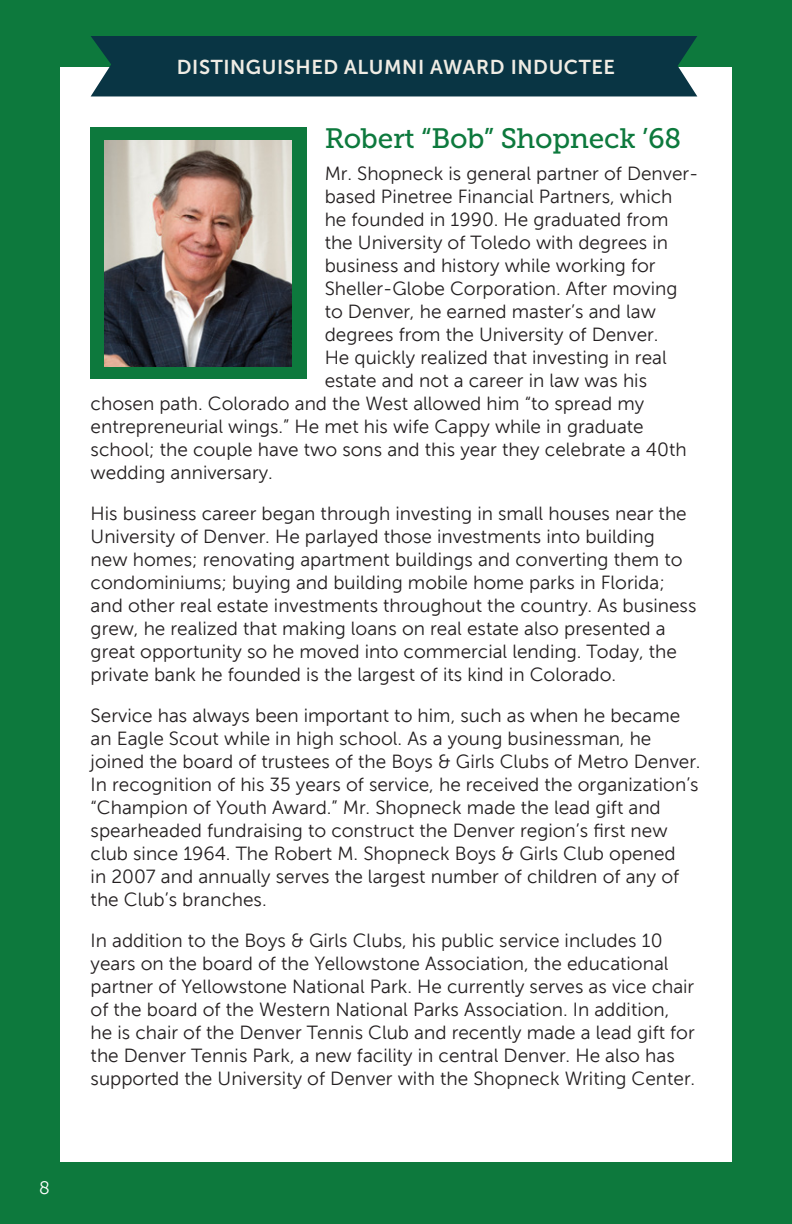
<style>
.page{position:relative;width:792px;height:1224px;background:#0d793d}
.page>*{position:absolute;margin:0;border:0;box-sizing:border-box;transform-origin:0 0}
.Name{font:28px "Museo Slab 500";letter-spacing:-.01em;color:#0d793d}
.t1{font:20px "Museo Sans 700";letter-spacing:.03em;color:#efece4}
.t2{font:19px/23px "Museo Sans 300";color:#231f20}
.t3{font:18px "Museo Slab 300";color:#fff}
</style>
<div class="page">
<div style="left:60px;top:68px;width:672px;height:1094px;background:#fff"></div>
<div style="left:91px;top:36px;width:606px;height:60px;background:#093544"></div>
<div style="left:90px;top:127px;width:217px;height:252px;background:#0d793d"></div>
<img style="left:105px;top:141px;width:187px;height:226px">
<p class="t3" style="left:39px;top:1178px;width:12px">8</p>
<p class="t1" style="left:177px;top:56px;width:440px">DISTINGUISHED ALUMNI AWARD INDUCTEE</p>
<p class="Name" style="left:325px;top:123px;width:358px">Robert “Bob” Shopneck ’68</p>
<p class="t2" style="left:325px;top:162px;width:375px">Mr. Shopneck is general partner of Denver-</p>
<p class="t2" style="left:325px;top:185px;width:349px">based Pinetree Financial Partners, which</p>
<p class="t2" style="left:325px;top:208px;width:345px">he founded in 1990. He graduated from</p>
<p class="t2" style="left:325px;top:231px;width:345px">the University of Toledo with degrees in</p>
<p class="t2" style="left:325px;top:254px;width:332px">business and history while working for</p>
<p class="t2" style="left:325px;top:277px;width:354px">Sheller-Globe Corporation. After moving</p>
<p class="t2" style="left:325px;top:300px;width:333px">to Denver, he earned master’s and law</p>
<p class="t2" style="left:325px;top:323px;width:335px">degrees from the University of Denver.</p>
<p class="t2" style="left:325px;top:346px;width:344px">He quickly realized that investing in real</p>
<p class="t2" style="left:325px;top:369px;width:324px">estate and not a career in law was his</p>
<p class="t2" style="left:91px;top:392px;width:555px">chosen path. Colorado and the West allowed him “to spread my</p>
<p class="t2" style="left:91px;top:415px;width:555px">entrepreneurial wings.” He met his wife Cappy while in graduate</p>
<p class="t2" style="left:91px;top:438px;width:598px">school; the couple have two sons and this year they celebrate a 40th</p>
<p class="t2" style="left:91px;top:461px;width:184px">wedding anniversary.</p>
<p class="t2" style="left:91px;top:502px;width:607px">His business career began through investing in small houses near the University of Denver. He parlayed those investments into building new homes; renovating apartment buildings and converting them to condominiums; buying and building mobile home parks in Florida; and other real estate investments throughout the country. As business grew, he realized that making loans on real estate also presented a great opportunity so he moved into commercial lending. Today, the private bank he founded is the largest of its kind in Colorado.</p>
<p class="t2" style="left:91px;top:704px;width:611px">Service has always been important to him, such as when he became an Eagle Scout while in high school. As a young businessman, he joined the board of trustees of the Boys &amp; Girls Clubs of Metro Denver.<br>In recognition of his 35 years of service, he received the organization’s “Champion of Youth Award.” Mr. Shopneck made the lead gift and spearheaded fundraising to construct the Denver region’s first new club since 1964. The Robert M. Shopneck Boys &amp; Girls Club opened<br>in 2007 and annually serves the largest number of children of any of the Club’s branches.</p>
<p class="t2" style="left:91px;top:929px;width:606px">In addition to the Boys &amp; Girls Clubs, his public service includes 10 years on the board of the Yellowstone Association, the educational partner of Yellowstone National Park. He currently serves as vice chair of the board of the Western National Parks Association. In addition, he is chair of the Denver Tennis Club and recently made a lead gift for the Denver Tennis Park, a new facility in central Denver. He also has supported the University of Denver with the Shopneck Writing Center.</p>
</div>
